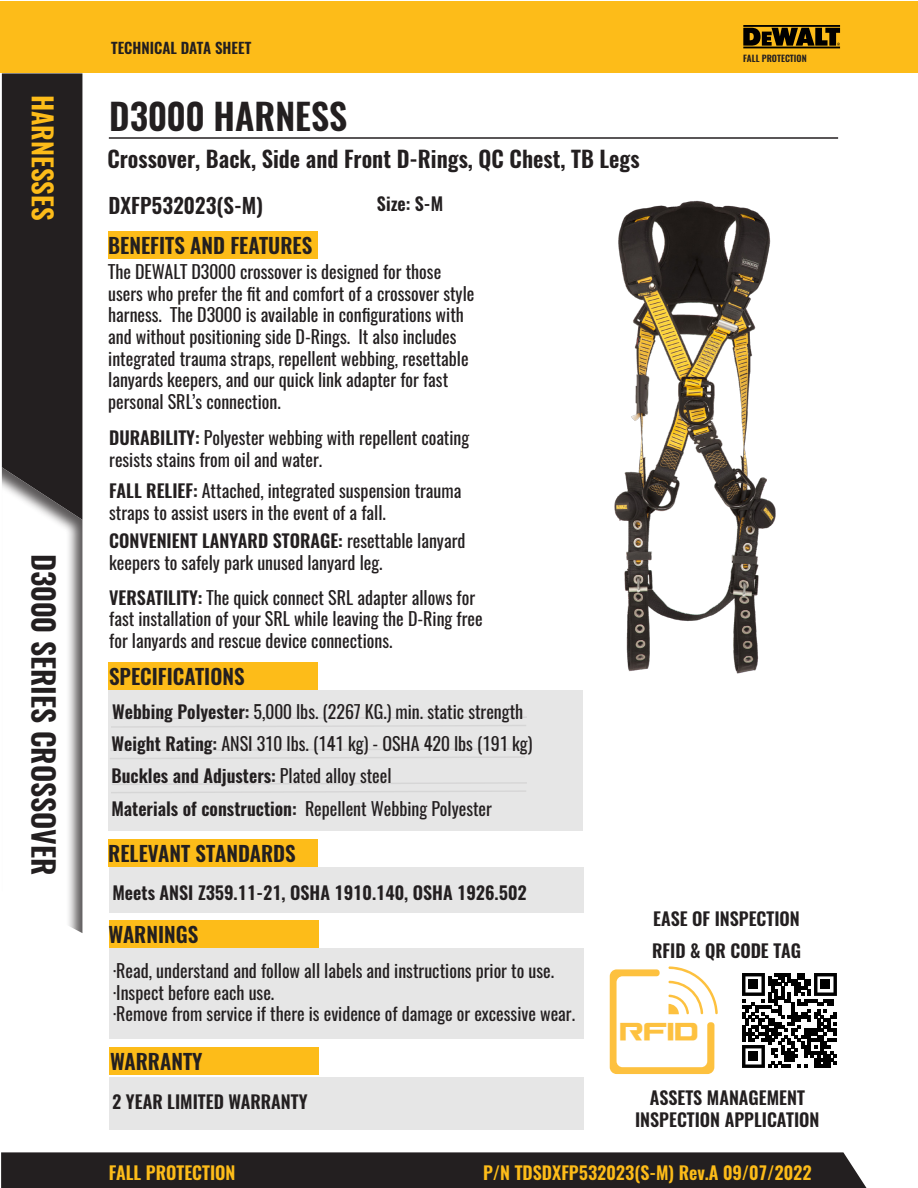
<style>
.page{position:relative;width:918px;height:1188px;background:#fff}
.page>*{position:absolute;margin:0;border:0;box-sizing:border-box;transform-origin:0 0}
.t1{font:600 36px "Oswald";color:#231f20}
.t2{font:34.65px "Brushless Sans";color:#fdc13f;scale:1.06 1}
.t3{font:600 30px "Oswald";color:#231f20}
.t4{font:600 27px "Oswald";color:#fdbc19}
.t5{font:600 22.5px "Oswald";color:#231f20}
.t6{font:600 21px "Oswald";color:#231f20}
.t7{font:18px/21.6px "Oswald";color:#231f20}
.t8{font:600 18px/21.6px "Oswald";color:#231f20;text-align:center}
.t9{font:600 18px "Oswald";color:#fdbc19}
.t10{font:600 15px "Oswald";color:#231f20}
.t11{font:600 9px "Oswald";color:#231f20}
.s1{font-weight:600}
.s2{font-weight:400}
</style>
<div class="page">
<hr style="left:0;top:1px;width:1px;height:72px;background:#fdbc19">
<div style="left:108px;top:662px;width:210px;height:28px;background:#fdbc19"></div>
<div style="left:108px;top:840px;width:210px;height:27px;background:#fdbc19"></div>
<div style="left:109px;top:1048px;width:209px;height:27px;background:#fdbc19"></div>
<div style="left:109px;top:920px;width:209px;height:28px;background:#fdbc19"></div>
<div style="left:108px;top:690px;width:475px;height:141px;background:#e6e6e6"></div>
<div style="left:109px;top:868px;width:474px;height:45px;background:#e6e6e6"></div>
<div style="left:109px;top:1077px;width:474px;height:52px;background:#e6e6e6"></div>
<div style="left:109px;top:948px;width:474px;height:91px;background:#e6e6e6"></div>
<div style="left:108px;top:231px;width:210px;height:28px;background:#fdbc19"></div>
<svg style="left:610px;top:966px;width:108px;height:108px"></svg>
<svg style="left:742px;top:973px;width:95px;height:95px"></svg>
<div style="left:749px;top:980px;width:9px;height:9px;background:#000"></div>
<div style="left:821px;top:980px;width:9px;height:9px;background:#000"></div>
<div style="left:749px;top:1052px;width:9px;height:9px;background:#000"></div>
<svg style="left:111px;top:717px;width:416px;height:11px"></svg>
<svg style="left:110px;top:748px;width:415px;height:11px"></svg>
<svg style="left:111px;top:782px;width:416px;height:11px"></svg>
<div style="left:2px;top:1px;width:916px;height:72px;background:#fdbc19"></div>
<div style="left:2px;top:73px;width:80px;height:393px;background:#231f20"></div>
<div style="left:1px;top:466px;width:83px;height:469px;background:#231f20;opacity:.75"></div>
<hr style="left:109px;top:137px;width:729px;height:2px;background:#231f20">
<hr style="left:743px;top:25px;width:97px;height:2px;background:#000">
<svg style="left:743px;top:28px;width:97px;height:18px"></svg>
<hr style="left:743px;top:47px;width:97px;height:1px;background:#000">
<div style="left:1px;top:1152px;width:866px;height:36px;background:#231f20"></div>
<img style="left:614px;top:200px;width:162px;height:474px">
<p class="t4" style="left:61px;top:95px;width:127px;rotate:90deg">HARNESSES</p>
<p class="t3" style="left:65px;top:554px;width:323px;rotate:90deg">D3000 SERIES CROSSOVER</p>
<p class="t10" style="left:111px;top:37px;width:142px">TECHNICAL DATA SHEET</p>
<p class="t1" style="left:109px;top:91px;width:240px">D3000 HARNESS</p>
<p class="t5" style="left:107px;top:143px;width:534px">Crossover, Back, Side and Front D-Rings, QC Chest, TB Legs</p>
<p class="t6" style="left:109px;top:191px;width:156px">DXFP532023(S-M)</p>
<p class="t8" style="left:377px;top:193px;width:68px">Size: S-M</p>
<p class="t6" style="left:108px;top:231px;width:206px">BENEFITS AND FEATURES</p>
<p class="t7" style="left:108px;top:261px;width:368px">The DEWALT D3000 crossover is designed for those users who prefer the fit and comfort of a crossover style harness. The D3000 is available in configurations with and without positioning side D-Rings. It also includes integrated trauma straps, repellent webbing, resettable lanyards keepers, and our quick link adapter for fast personal SRL’s connection.</p>
<p class="t7" style="left:109px;top:427px;width:362px"><span class="s1">DURABILITY:</span> Polyester webbing with repellent coating resists stains from oil and water.</p>
<p class="t7" style="left:109px;top:480px;width:354px"><span class="s1">FALL RELIEF:</span> Attached, integrated suspension trauma straps to assist users in the event of a fall.</p>
<p class="t7" style="left:109px;top:530px;width:358px"><span class="s1">CONVENIENT LANYARD STORAGE:</span> resettable lanyard keepers to safely park unused lanyard leg.</p>
<p class="t7" style="left:109px;top:587px;width:375px"><span class="s1">VERSATILITY:</span> The quick connect SRL adapter allows for fast installation of your SRL while leaving the D-Ring free for lanyards and rescue device connections.</p>
<p class="t6" style="left:109px;top:662px;width:137px">SPECIFICATIONS</p>
<p class="t7" style="left:112px;top:700px;width:413px"><span class="s1">Webbing Polyester:</span> 5,000 lbs. (2267 KG.) min. static strength</p>
<p class="t7" style="left:112px;top:733px;width:422px"><span class="s1">Weight Rating:</span> ANSI 310 lbs. (141 kg) - OSHA 420 lbs (191 kg)</p>
<p class="t8" style="left:111px;top:765px;width:282px">Buckles and Adjusters: <span class="s2">Plated alloy steel</span></p>
<p class="t7" style="left:111px;top:798px;width:382px"><span class="s1">Materials of construction:</span> Repellent Webbing Polyester</p>
<p class="t6" style="left:108px;top:839px;width:189px">RELEVANT STANDARDS</p>
<p class="t8" style="left:113px;top:882px;width:416px">Meets ANSI Z359.11-21, OSHA 1910.140, OSHA 1926.502</p>
<p class="t11" style="left:743px;top:52px;width:65px">FALL PROTECTION</p>
<p class="t6" style="left:109px;top:920px;width:91px">WARNINGS</p>
<p class="t7" style="left:113px;top:960px;width:442px">·Read, understand and follow all labels and instructions prior to use.</p>
<p class="t7" style="left:113px;top:982px;width:163px">·Inspect before each use.</p>
<p class="t7" style="left:113px;top:1003px;width:463px">·Remove from service if there is evidence of damage or excessive wear.</p>
<p class="t6" style="left:110px;top:1047px;width:94px">WARRANTY</p>
<p class="t8" style="left:112px;top:1092px;width:197px">2 YEAR LIMITED WARRANTY</p>
<p class="t8" style="left:653px;top:908px;width:148px">EASE OF INSPECTION</p>
<p class="t8" style="left:652px;top:940px;width:150px">RFID &amp; QR CODE TAG</p>
<p class="t2" style="left:620px;top:1008px;width:76px">RFID</p>
<p class="t8" style="left:635px;top:1088px;width:186px">ASSETS MANAGEMENT<br>INSPECTION APPLICATION</p>
<p class="t9" style="left:109px;top:1160px;width:128px">FALL PROTECTION</p>
<p class="t9" style="left:483px;top:1160px;width:330px">P/N TDSDXFP532023(S-M) Rev.A 09/07/2022</p>
</div>
